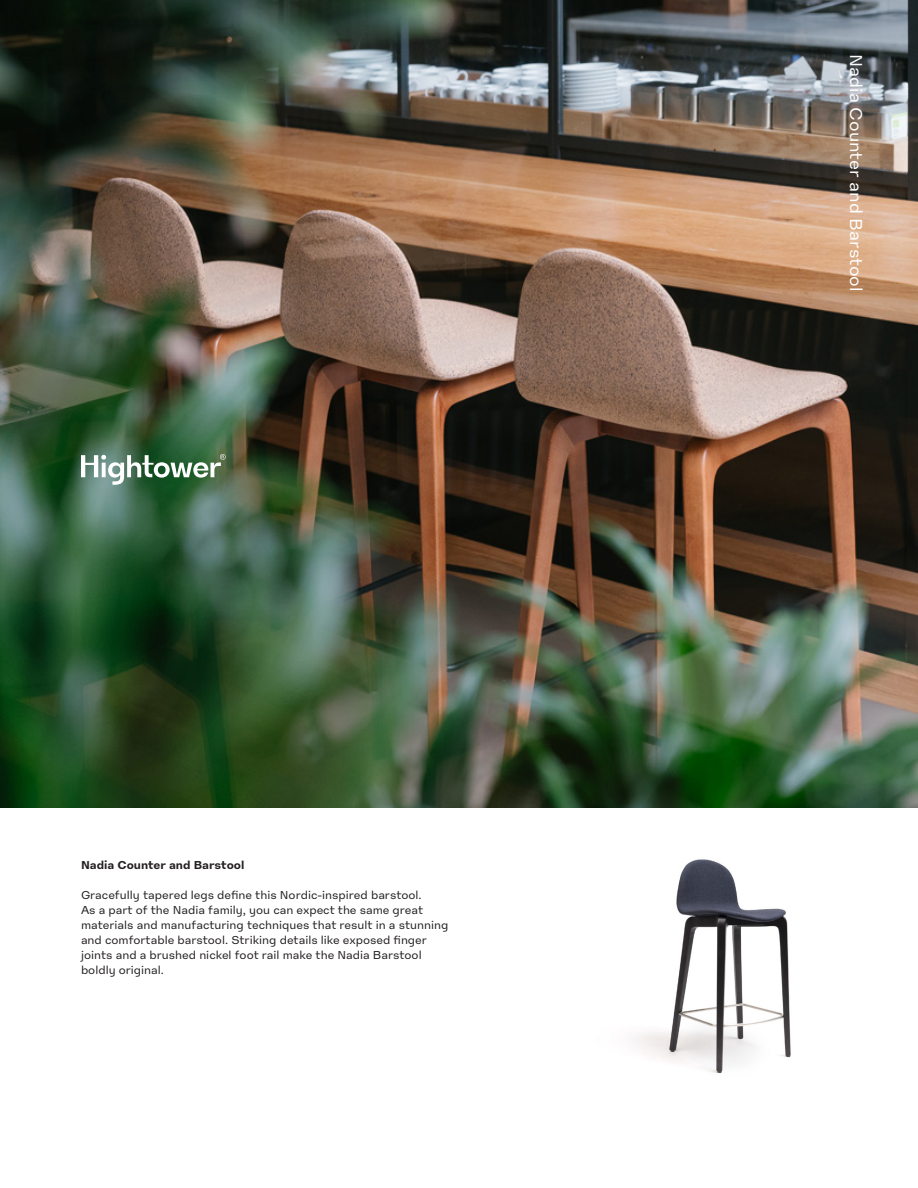
<style>
.page{position:relative;width:918px;height:1188px;background:#fff}
.page>*{position:absolute;margin:0;border:0;box-sizing:border-box;transform-origin:0 0}
.Body_Copy{font:18px "High Sans Text";color:#fff}
.Body_Copy-2{font:12px/15px "High Sans Text";color:#231f20}
.Body_Copy-3{font:700 12px "High Sans Text";color:#231f20}
</style>
<div class="page">
<img style="left:0;top:0;width:918px;height:807px">
<img style="left:633px;top:859px;width:158px;height:215px">
<svg style="left:81px;top:454px;width:145px;height:31px"></svg>
<p class="Body_Copy-3" style="left:81px;top:857px;width:165px">Nadia Counter and Barstool</p>
<p class="Body_Copy-2" style="left:81px;top:887px;width:369px">Gracefully tapered legs define this Nordic-inspired barstool.<br>As a part of the Nadia family, you can expect the same great materials and manufacturing techniques that result in a stunning and comfortable barstool. Striking details like exposed finger joints and a brushed nickel foot rail make the Nadia Barstool boldly original.</p>
<p class="Body_Copy" style="left:867px;top:54px;width:239px;rotate:90deg">Nadia Counter and Barstool</p>
</div>
